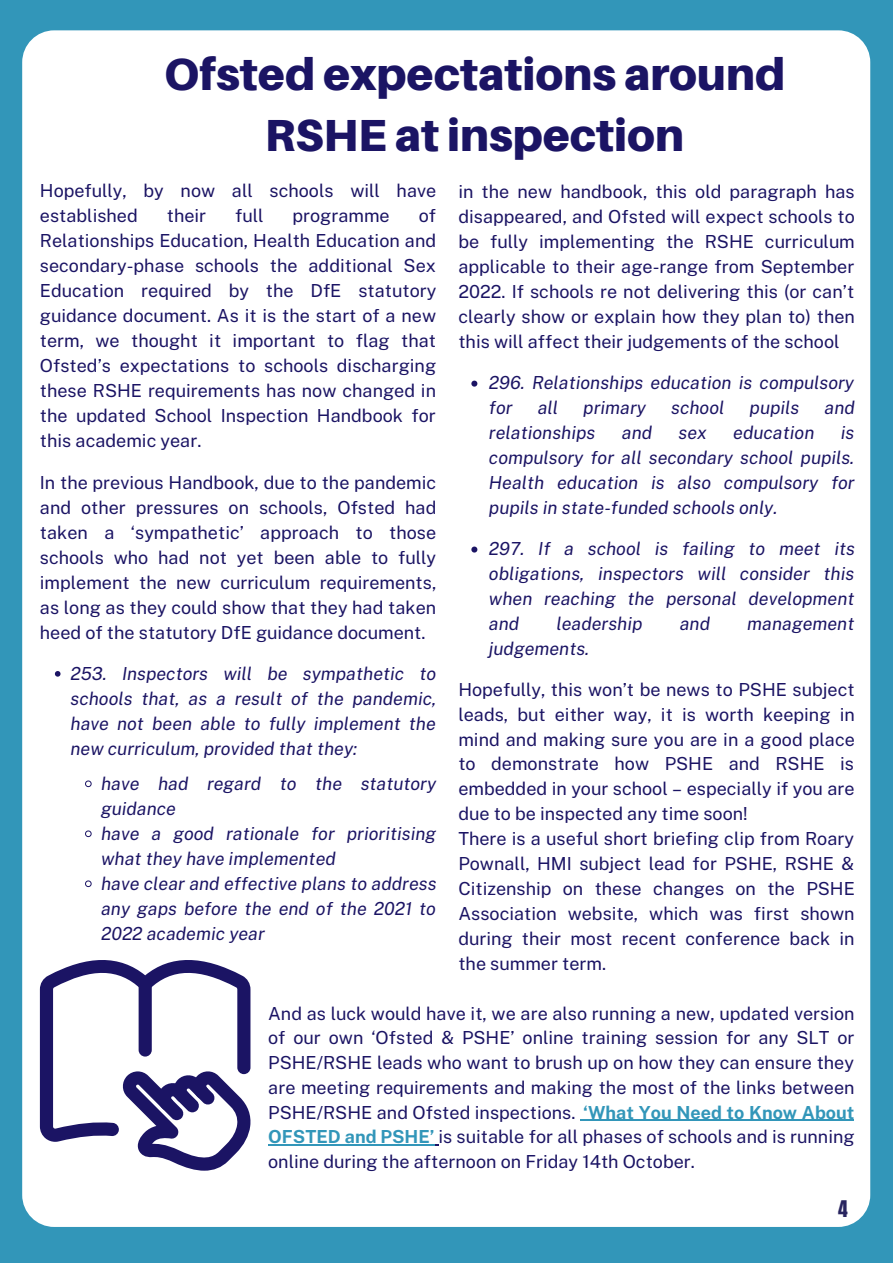
<style>
.page{position:relative;width:893px;height:1264px;background:#fff}
.page>*{position:absolute;margin:0;border:0;box-sizing:border-box;transform-origin:0 0}
.t1{font:900 45px/61.8px "Aileron";color:#1b1464;text-align:center}
.t2{font:19.5px "Anton";color:#28245f}
.t3{font:18px/25px "Public Sans";color:#1b1464;text-align:justify}
.t4{font:italic 18px/25px "Public Sans";color:#1b1464;text-align:justify}
.s1{font-weight:700;color:#3296b9}
</style>
<div class="page">
<div style="left:0;top:0;width:892px;height:1262px;background:#3296b9"></div>
<div style="left:22px;top:30px;width:848px;height:1196px;background:#fff;border-radius:32px"></div>
<svg style="left:40px;top:960px;width:211px;height:210px"></svg>
<div style="left:139px;top:977px;width:13px;height:79px;background:#1b1464;border-radius:7px"></div>
<svg style="left:55px;top:671px;width:5px;height:5px"></svg>
<svg style="left:85px;top:780px;width:7px;height:7px"></svg>
<svg style="left:85px;top:830px;width:7px;height:7px"></svg>
<svg style="left:85px;top:880px;width:7px;height:7px"></svg>
<svg style="left:471px;top:380px;width:6px;height:6px"></svg>
<svg style="left:471px;top:546px;width:6px;height:6px"></svg>
<hr style="left:583px;top:1119px;width:271px;height:1px;background:#3296b9">
<hr style="left:268px;top:1144px;width:166px;height:1px;background:#3296b9">
<h1 class="t1" style="left:164px;top:42px;width:622px">Ofsted expectations around<br>RSHE at inspection</h1>
<p class="t3" style="left:40px;top:178px;width:398px">Hopefully, by now all schools will have established</p>
<p class="t3" style="left:167px;top:203px;width:41px">their</p>
<p class="t3" style="left:235px;top:203px;width:30px">full</p>
<p class="t3" style="left:292px;top:203px;width:99px">programme</p>
<p class="t3" style="left:40px;top:203px;width:398px;text-indent:379px">of Relationships Education, Health Education and secondary-phase schools the additional Sex Education required by the DfE statutory guidance document. As it is the start of a new term, we thought it important to flag that Ofsted’s expectations to schools discharging these RSHE requirements has now changed in the updated School Inspection Handbook for this academic year.</p>
<p class="t3" style="left:40px;top:469px;width:398px">In the previous Handbook, due to the pandemic and other pressures on schools, Ofsted had taken a ‘sympathetic’ approach to those schools who had not yet been able to fully implement the new curriculum requirements, as long as they could show that they had taken heed of the statutory DfE guidance document.</p>
<p class="t3" style="left:458px;top:179px;width:398px">in the new handbook, this old paragraph has disappeared, and Ofsted will expect schools to be fully implementing the RSHE curriculum applicable to their age-range from September 2022. If schools re not delivering this (or can’t clearly show or explain how they plan to) then this will affect their judgements of the school</p>
<p class="t4" style="left:489px;top:369px;width:366px">296. Relationships education is compulsory for</p>
<p class="t4" style="left:537px;top:394px;width:22px">all</p>
<p class="t4" style="left:583px;top:394px;width:64px">primary</p>
<p class="t4" style="left:671px;top:394px;width:55px">school</p>
<p class="t4" style="left:749px;top:394px;width:51px">pupils</p>
<p class="t4" style="left:824px;top:394px;width:32px">and</p>
<p class="t4" style="left:489px;top:419px;width:108px">relationships</p>
<p class="t4" style="left:621px;top:419px;width:32px">and</p>
<p class="t4" style="left:678px;top:419px;width:30px">sex</p>
<p class="t4" style="left:733px;top:419px;width:83px">education</p>
<p class="t4" style="left:489px;top:419px;width:367px;text-indent:352px">is compulsory for all secondary school pupils.<br>Health education is also compulsory for pupils in state-funded schools only.</p>
<p class="t4" style="left:489px;top:535px;width:367px">297. If a school is failing to meet its obligations, inspectors will consider this when reaching the personal development and</p>
<p class="t4" style="left:556px;top:610px;width:88px">leadership</p>
<p class="t4" style="left:679px;top:610px;width:32px">and</p>
<p class="t4" style="left:747px;top:610px;width:109px">management</p>
<p class="t4" style="left:489px;top:635px;width:102px">judgements.</p>
<p class="t4" style="left:70px;top:660px;width:367px">253. Inspectors will be sympathetic to schools that, as a result of the pandemic, have not been able to fully implement the new curriculum, provided that they:</p>
<p class="t4" style="left:101px;top:770px;width:337px;text-align:left">have had regard to the statutory guidance<br>have a good rationale for prioritising what they have implemented<br>have clear and effective plans to address any gaps before the end of the 2021 to<br>2022 academic year</p>
<p class="t3" style="left:458px;top:676px;width:398px;text-align:left">Hopefully, this won’t be news to PSHE subject leads, but either way, it is worth keeping in mind and making sure you are in a good place to demonstrate how PSHE and RSHE is embedded in your school – especially if you are due to be inspected any time soon!<br>There is a useful short briefing clip from Roary Pownall, HMI subject lead for PSHE, RSHE &amp; Citizenship on these changes on the PSHE Association website, which was first shown during their most recent conference back in the summer term.</p>
<p class="t3" style="left:268px;top:1000px;width:588px">And as luck would have it, we are also running a new, updated version of our own ‘Ofsted &amp; PSHE’ online training session for any SLT or PSHE/RSHE leads who want to brush up on how they can ensure they are meeting requirements and making the most of the links between PSHE/RSHE and Ofsted inspections. <span class="s1">‘What You Need to Know About OFSTED and PSHE’</span> is suitable for all phases of schools and is running online during the afternoon on Friday 14th October.</p>
<p class="t2" style="left:838px;top:1194px;width:11px">4</p>
</div>
